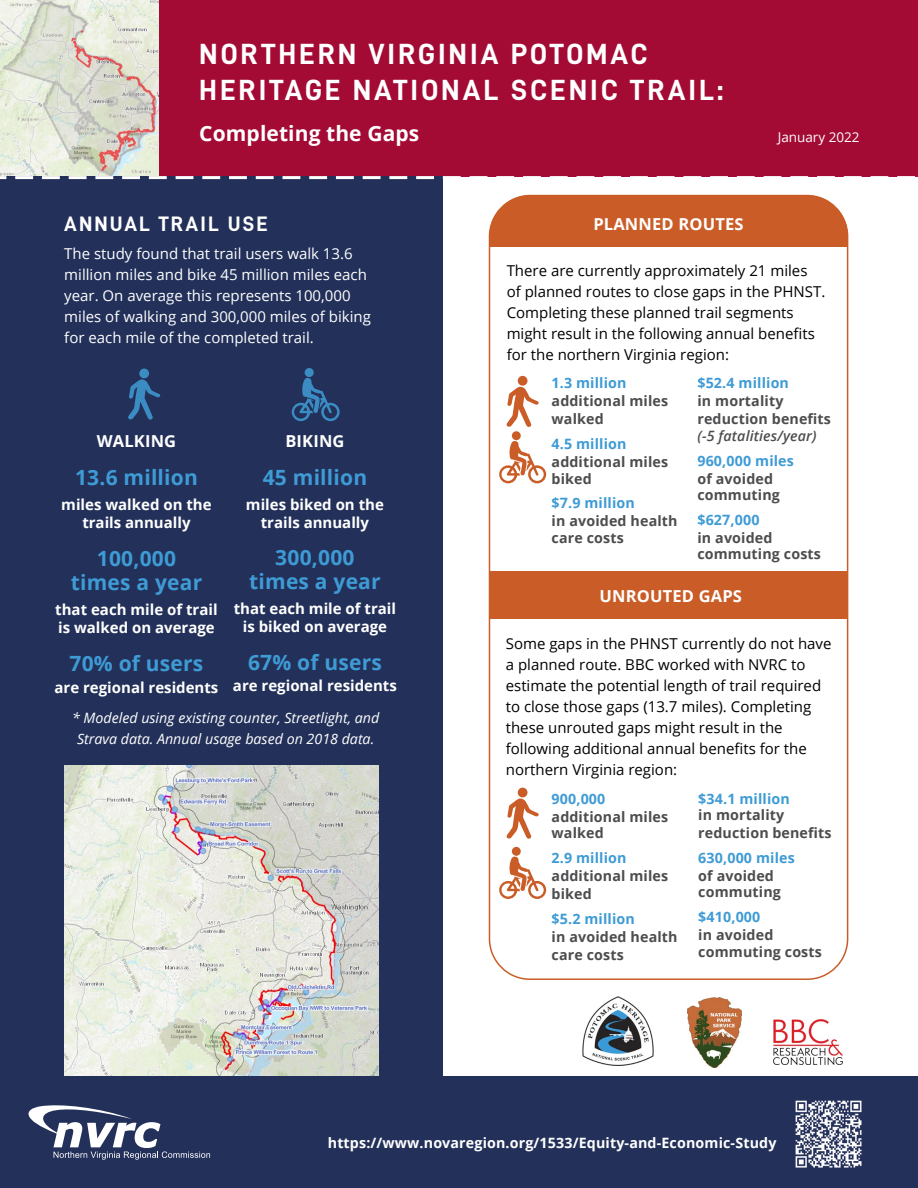
<style>
.page{position:relative;width:918px;height:1188px;background:#fff}
.page>*{position:absolute;margin:0;border:0;box-sizing:border-box;transform-origin:0 0}
.t1{font:29.25px/35.7px "D DIN Bold";letter-spacing:.1em;color:#fff}
.number_Blue{font:700 21px/24px "Open Sans";letter-spacing:.01em;color:#3e9bd5;text-align:center}
.t2{font:700 21px "Open Sans";letter-spacing:.005em;color:#fff}
.Subhead_white_Din{font:21px "D DIN Bold";letter-spacing:.1em;color:#fff}
.All_caps_OpenSans_9{font:700 21px "Open Sans";letter-spacing:.01em;color:#3e9bd5}
.Chart_White_Title{font:700 16.5px "Open Sans";letter-spacing:.01em;color:#fff}
.BODY{font:15px/21px "Open Sans";color:#000}
.Body_White{font:15px/21px "Open Sans";color:#fff}
.Chart__small_body_te{font:700 15px/18px "Open Sans";color:#fff;text-align:center}
.chart_data_descripti{font:700 14.25px/16.5px "Open Sans";letter-spacing:.01em;color:#4d4d4f}
.Chart_Small_number_c{font:700 14.25px "Open Sans";letter-spacing:.01em;color:#3e9bd5}
.BODY-2{font:italic 14.25px/21px "Open Sans";color:#fff;text-align:center}
.chart_data_descripti-2{font:700 14.25px "Open Sans";letter-spacing:.01em;color:#fff}
.Chart_Small_number_c-2{font:700 14.25px/18px "Open Sans";letter-spacing:.01em;color:#4d4d4f}
.chart_data_descripti-3{font:italic 600 14.25px "Open Sans";letter-spacing:.01em;color:#4d4d4f}
.Date{font:13.5px "Open Sans";color:#fff}
</style>
<div class="page">
<div style="left:5px;top:0;width:913px;height:177px;background:#a30b35"></div>
<img style="left:0;top:0;width:158px;height:176px">
<div style="left:0;top:176px;width:442px;height:904px;background:#23315a"></div>
<svg style="left:0;top:176px;width:916px;height:3px"></svg>
<div style="left:139px;top:369px;width:10px;height:9px;background:#3a8cc3;border-radius:50%"></div>
<svg style="left:128px;top:379px;width:33px;height:41px"></svg>
<div style="left:305px;top:368px;width:9px;height:9px;background:#3a8cc3;border-radius:50%"></div>
<svg style="left:292px;top:378px;width:48px;height:43px"></svg>
<img style="left:64px;top:766px;width:314px;height:310px">
<div style="left:490px;top:195px;width:358px;height:333px;background:#ca5d27;border-radius:40px"></div>
<div style="left:489px;top:247px;width:359px;height:286px;background:#fff"></div>
<div style="left:518px;top:376px;width:10px;height:10px;background:#ca5d27;border-radius:50%"></div>
<svg style="left:506px;top:387px;width:33px;height:40px"></svg>
<div style="left:512px;top:431px;width:9px;height:9px;background:#ca5d27;border-radius:50%"></div>
<svg style="left:499px;top:441px;width:47px;height:42px"></svg>
<div style="left:489px;top:572px;width:359px;height:47px;background:#ca5d27"></div>
<div style="left:518px;top:788px;width:10px;height:9px;background:#ca5d27;border-radius:50%"></div>
<svg style="left:506px;top:798px;width:33px;height:41px"></svg>
<svg style="left:499px;top:856px;width:47px;height:43px"></svg>
<div style="left:512px;top:847px;width:9px;height:9px;background:#ca5d27;border-radius:50%"></div>
<div style="left:489px;top:195px;width:359px;height:785px;border:2px solid #ca5d27;border-radius:41px"></div>
<img style="left:582px;top:997px;width:72px;height:68px">
<img style="left:688px;top:998px;width:54px;height:70px">
<div style="left:0;top:1077px;width:918px;height:111px;background:#23315a"></div>
<img style="left:773px;top:1019px;width:69px;height:45px">
<svg style="left:28px;top:1105px;width:182px;height:55px"></svg>
<img style="left:795px;top:1101px;width:67px;height:66px">
<h1 class="t1" style="left:199px;top:36px;width:526px">NORTHERN VIRGINIA POTOMAC<br>HERITAGE NATIONAL SCENIC TRAIL:</h1>
<h2 class="t2" style="left:199px;top:118px;width:222px">Completing the Gaps</h2>
<h2 class="Date" style="left:778px;top:128px;width:83px">January 2022</h2>
<h3 class="Subhead_white_Din" style="left:64px;top:212px;width:205px">ANNUAL TRAIL USE</h3>
<p class="Body_White" style="left:64px;top:242px;width:308px">The study found that trail users walk 13.6 million miles and bike 45 million miles each year. On average this represents 100,000 miles of walking and 300,000 miles of biking for each mile of the completed trail.</p>
<h4 class="Chart_White_Title" style="left:97px;top:429px;width:81px">WALKING</h4>
<h3 class="number_Blue" style="left:75px;top:465px;width:124px">13.6 million</h3>
<p class="Chart__small_body_te" style="left:61px;top:495px;width:152px">miles walked on the trails annually</p>
<h3 class="number_Blue" style="left:71px;top:546px;width:133px">100,000 times a year</h3>
<p class="Chart__small_body_te" style="left:55px;top:600px;width:164px;text-align:left">that each mile of trail is walked on average</p>
<h3 class="number_Blue" style="left:70px;top:651px;width:135px">70% of users</h3>
<p class="Chart__small_body_te" style="left:55px;top:678px;width:165px">are regional residents</p>
<h4 class="Chart_White_Title" style="left:285px;top:429px;width:61px">BIKING</h4>
<p class="All_caps_OpenSans_9" style="left:263px;top:463px;width:106px">45 million</p>
<p class="Chart__small_body_te" style="left:246px;top:495px;width:139px">miles biked on the trails annually</p>
<h3 class="number_Blue" style="left:249px;top:545px;width:133px">300,000 times a year</h3>
<p class="Chart__small_body_te" style="left:234px;top:599px;width:164px">that each mile of trail is biked on average</p>
<h3 class="number_Blue" style="left:248px;top:650px;width:135px">67% of users</h3>
<p class="Chart__small_body_te" style="left:233px;top:677px;width:165px">are regional residents</p>
<p class="BODY-2" style="left:72px;top:707px;width:309px">* Modeled using existing counter, Streetlight, and<br>Strava data. Annual usage based on 2018 data.</p>
<h4 class="Chart_White_Title" style="left:593px;top:212px;width:152px">PLANNED ROUTES</h4>
<p class="BODY" style="left:507px;top:260px;width:320px">There are currently approximately 21 miles of planned routes to close gaps in the PHNST.<br>Completing these planned trail segments might result in the following annual benefits for the northern Virginia region:</p>
<p class="Chart_Small_number_c" style="left:552px;top:373px;width:77px">1.3 million</p>
<p class="Chart_Small_number_c-2" style="left:552px;top:392px;width:118px">additional miles walked</p>
<p class="Chart_Small_number_c" style="left:552px;top:434px;width:77px">4.5 million</p>
<p class="chart_data_descripti" style="left:552px;top:453px;width:118px">additional miles biked</p>
<p class="Chart_Small_number_c" style="left:552px;top:493px;width:85px">$7.9 million</p>
<p class="chart_data_descripti" style="left:552px;top:512px;width:128px">in avoided health care costs</p>
<p class="Chart_Small_number_c" style="left:697px;top:373px;width:93px">$52.4 million</p>
<p class="chart_data_descripti" style="left:697px;top:392px;width:135px;line-height:18px">in mortality reduction benefits</p>
<p class="chart_data_descripti-3" style="left:697px;top:426px;width:121px">(-5 fatalities/year)</p>
<p class="Chart_Small_number_c" style="left:697px;top:450px;width:98px">960,000 miles</p>
<p class="chart_data_descripti" style="left:697px;top:470px;width:84px">of avoided commuting</p>
<p class="Chart_Small_number_c" style="left:697px;top:510px;width:64px">$627,000</p>
<p class="chart_data_descripti" style="left:697px;top:529px;width:125px">in avoided commuting costs</p>
<h4 class="Chart_White_Title" style="left:600px;top:585px;width:144px">UNROUTED GAPS</h4>
<p class="BODY" style="left:506px;top:633px;width:327px">Some gaps in the PHNST currently do not have a planned route. BBC worked with NVRC to estimate the potential length of trail required to close those gaps (13.7 miles). Completing these unrouted gaps might result in the following additional annual benefits for the northern Virginia region:</p>
<p class="Chart_Small_number_c" style="left:552px;top:788px;width:55px">900,000</p>
<p class="chart_data_descripti" style="left:552px;top:808px;width:118px">additional miles walked</p>
<p class="Chart_Small_number_c" style="left:552px;top:848px;width:77px">2.9 million</p>
<p class="chart_data_descripti" style="left:552px;top:866px;width:118px;line-height:18px">additional miles biked</p>
<p class="Chart_Small_number_c" style="left:552px;top:908px;width:85px">$5.2 million</p>
<p class="chart_data_descripti" style="left:552px;top:927px;width:128px;line-height:18px">in avoided health care costs</p>
<p class="Chart_Small_number_c" style="left:698px;top:788px;width:93px">$34.1 million</p>
<p class="chart_data_descripti" style="left:698px;top:806px;width:135px;line-height:18px">in mortality reduction benefits</p>
<p class="Chart_Small_number_c" style="left:698px;top:848px;width:98px">630,000 miles</p>
<p class="chart_data_descripti" style="left:698px;top:867px;width:84px">of avoided commuting</p>
<p class="Chart_Small_number_c" style="left:698px;top:907px;width:64px">$410,000</p>
<p class="chart_data_descripti" style="left:698px;top:926px;width:125px">in avoided commuting costs</p>
<p class="chart_data_descripti-2" style="left:328px;top:1133px;width:450px">https://www.novaregion.org/1533/Equity-and-Economic-Study</p>
</div>
